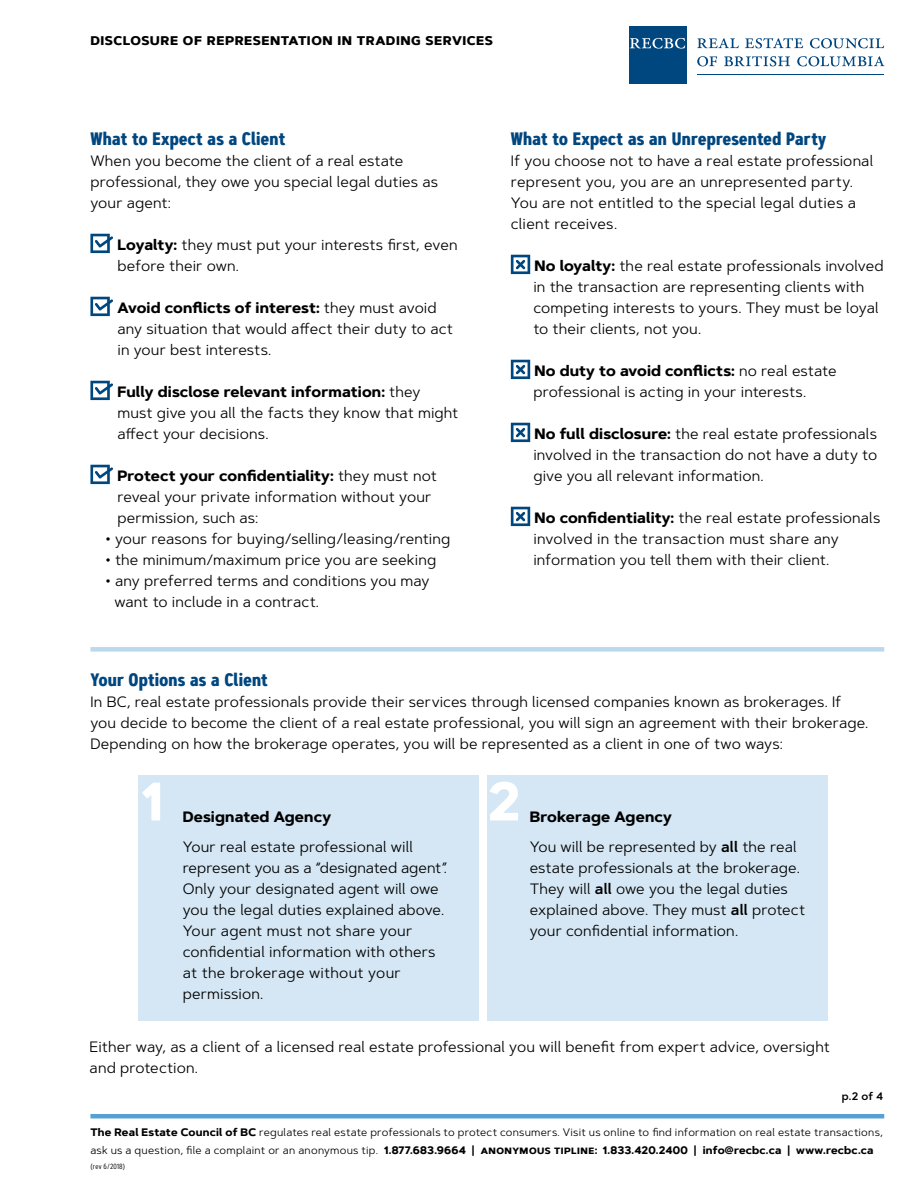
<style>
.page{position:relative;width:918px;height:1188px;background:#fff}
.page>*{position:absolute;margin:0;border:0;box-sizing:border-box;transform-origin:0 0}
.t1{font:700 54px "Artegra Sans";color:#fff}
.t2{font:700 18px "Artegra Sans Condensed";letter-spacing:.015em;color:#00467f}
.t3{font:15px/21px "Artegra Sans";letter-spacing:.005em;color:#000}
.t4{font:700 15px "Artegra Sans SC";letter-spacing:.035em;color:#000}
.t5{font:700 15px "Artegra Sans";letter-spacing:.01em;color:#000}
.t6{font:10.8px/18px "Artegra Sans";letter-spacing:.02em;color:#000}
.t7{font:600 10.8px "Artegra Sans";color:#000}
.t8{font:7.5px "Artegra Sans Condensed";letter-spacing:.035em;color:#000}
.s1{font-weight:700}
.s2{font-weight:600}
.s3{font-family:"Artegra Sans SC";font-weight:700}
</style>
<div class="page">
<hr style="left:90px;top:1114px;width:794px;height:4px;background:#56a0d3">
<div style="left:629px;top:26px;width:58px;height:58px;background:#00467f"></div>
<svg style="left:630px;top:38px;width:55px;height:11px"></svg>
<hr style="left:697px;top:74px;width:187px;height:1px;background:#00467f">
<svg style="left:697px;top:38px;width:42px;height:10px"></svg>
<svg style="left:745px;top:38px;width:58px;height:10px"></svg>
<svg style="left:810px;top:38px;width:74px;height:10px"></svg>
<svg style="left:697px;top:56px;width:20px;height:10px"></svg>
<svg style="left:724px;top:56px;width:66px;height:10px"></svg>
<svg style="left:797px;top:56px;width:88px;height:10px"></svg>
<svg style="left:511px;top:255px;width:19px;height:19px"></svg>
<svg style="left:511px;top:360px;width:19px;height:19px"></svg>
<svg style="left:511px;top:423px;width:19px;height:19px"></svg>
<svg style="left:511px;top:507px;width:19px;height:19px"></svg>
<div style="left:139px;top:776px;width:340px;height:245px;background:#d5e7f4"></div>
<div style="left:487px;top:776px;width:341px;height:245px;background:#d5e7f4"></div>
<div style="left:90px;top:647px;width:794px;height:5px;background:#bbd9ee"></div>
<svg style="left:90px;top:234px;width:23px;height:19px"></svg>
<svg style="left:90px;top:297px;width:23px;height:19px"></svg>
<svg style="left:90px;top:381px;width:23px;height:19px"></svg>
<svg style="left:90px;top:465px;width:23px;height:19px"></svg>
<p class="t4" style="left:90px;top:29px;width:404px">DISCLOSURE OF REPRESENTATION IN TRADING SERVICES</p>
<p class="t2" style="left:90px;top:125px;width:196px">What to Expect as a Client</p>
<p class="t3" style="left:90px;top:150px;width:349px">When you become the client of a real estate professional, they owe you special legal duties as your agent:</p>
<p class="t3" style="left:117px;top:234px;width:342px"><span class="s1">Loyalty:</span> they must put your interests first, even before their own.</p>
<p class="t3" style="left:117px;top:297px;width:337px"><span class="s1">Avoid conflicts of interest:</span> they must avoid any situation that would affect their duty to act in your best interests.</p>
<p class="t3" style="left:117px;top:381px;width:343px"><span class="s1">Fully disclose relevant information:</span> they must give you all the facts they know that might affect your decisions.</p>
<p class="t3" style="left:117px;top:465px;width:321px"><span class="s1">Protect your confidentiality:</span> they must not reveal your private information without your permission, such as:</p>
<p class="t3" style="left:105px;top:528px;width:346px">• your reasons for buying/selling/leasing/renting</p>
<p class="t3" style="left:105px;top:549px;width:332px">• the minimum/maximum price you are seeking</p>
<p class="t3" style="left:114px;top:570px;width:317px;text-indent:-9px">• any preferred terms and conditions you may want to include in a contract.</p>
<p class="t2" style="left:511px;top:125px;width:317px">What to Expect as an Unrepresented Party</p>
<p class="t3" style="left:511px;top:150px;width:364px">If you choose not to have a real estate professional represent you, you are an unrepresented party.<br>You are not entitled to the special legal duties a client receives.</p>
<p class="t3" style="left:533px;top:255px;width:352px"><span class="s1">No loyalty:</span> the real estate professionals involved in the transaction are representing clients with competing interests to yours. They must be loyal to their clients, not you.</p>
<p class="t3" style="left:533px;top:360px;width:305px"><span class="s1">No duty to avoid conflicts:</span> no real estate professional is acting in your interests.</p>
<p class="t3" style="left:533px;top:423px;width:345px;text-align:justify"><span class="s1">No full disclosure:</span> the real estate professionals involved in the transaction do not have a duty to give you all relevant information.</p>
<p class="t3" style="left:533px;top:507px;width:348px"><span class="s1">No confidentiality:</span> the real estate professionals involved in the transaction must share any information you tell them with their client.</p>
<p class="t2" style="left:90px;top:666px;width:179px">Your Options as a Client</p>
<p class="t3" style="left:90px;top:691px;width:780px">In BC, real estate professionals provide their services through licensed companies known as brokerages. If you decide to become the client of a real estate professional, you will sign an agreement with their brokerage.<br>Depending on how the brokerage operates, you will be represented as a client in one of two ways:</p>
<h1 class="t1" style="left:142px;top:762px;width:23px">1</h1>
<h1 class="t1" style="left:487px;top:762px;width:34px">2</h1>
<p class="t5" style="left:183px;top:805px;width:150px">Designated Agency</p>
<p class="t3" style="left:183px;top:835px;width:267px">Your real estate professional will represent you as a “designated agent”.<br>Only your designated agent will owe you the legal duties explained above.<br>Your agent must not share your confidential information with others at the brokerage without your permission.</p>
<p class="t3" style="left:530px;top:801px;width:268px;line-height:30px"><span class="s1">Brokerage Agency<br></span>You will be represented by <span class="s2">all</span> the real</p>
<p class="t3" style="left:530px;top:856px;width:277px">estate professionals at the brokerage.<br>They will <span class="s2">all</span> owe you the legal duties explained above. They must <span class="s2">all</span> protect your confidential information.</p>
<p class="t3" style="left:90px;top:1036px;width:742px">Either way, as a client of a licensed real estate professional you will benefit from expert advice, oversight and protection.</p>
<p class="t7" style="left:842px;top:1088px;width:43px">p.2 of 4</p>
<p class="t6" style="left:90px;top:1123px;width:794px"><span class="s1">The Real Estate Council of BC</span> regulates real estate professionals to protect consumers. Visit us online to find information on real estate transactions, ask us a question, file a complaint or an anonymous tip. <span class="s1">1.877.683.9664</span> <span class="s2">|</span> <span class="s3">ANONYMOUS TIPLINE:</span> <span class="s1">1.833.420.2400</span> <span class="s2">|</span> <span class="s1">info@recbc.ca</span> <span class="s2">|</span> <span class="s1">www.recbc.ca</span></p>
<p class="t8" style="left:90px;top:1161px;width:36px">(rev 6/2018)</p>
</div>
